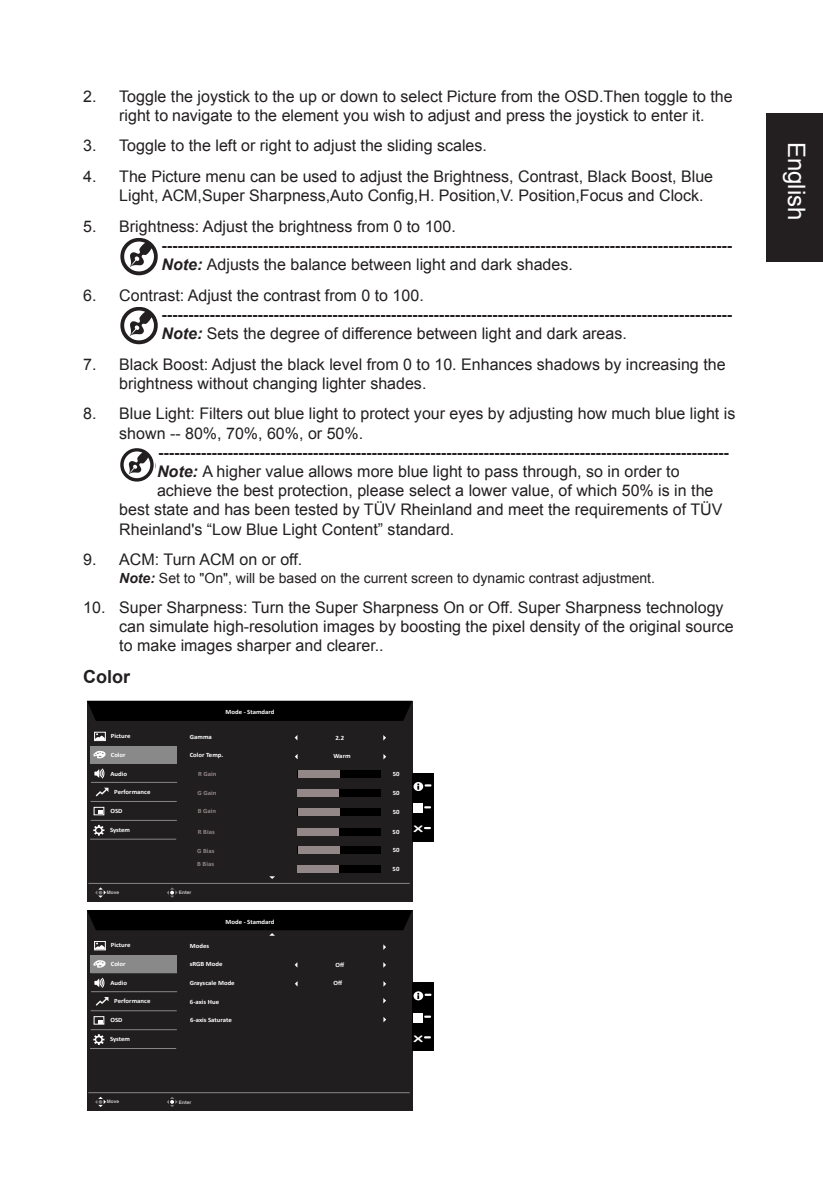
<style>
.page{position:relative;width:823px;height:1191px;background:#fff}
.page>*{position:absolute;margin:0;border:0;box-sizing:border-box;transform-origin:0 0}
.t1{font:24px "Arial";color:#fff}
.Heading1{font:700 18px "Arial";color:#231f20}
.t2{font:16px/19.2px "Arial";color:#231f20}
.t3{font:700 16px/19.2px "Arial";color:#231f20}
.t4{font:14px "Arial";color:#231f20}
.t5{font:9px "Arial Rounded MT Bold";color:#fff;scale:1.79 1}
.t6{font:700 6.4px "Calibri";color:#fff;scale:1.04 1}
.t7{font:700 6.4px "Calibri";color:#938787;scale:1.04 1}
.t8{font:4.6px "JQ Zong Yi FT";color:#cbcbcb;scale:1.04 1}
.s1{font-weight:400}
.s2{font-style:italic}
.s3{font-weight:700;font-style:italic}
</style>
<div class="page">
<div style="left:765px;top:113px;width:57px;height:149px;background:#231f20"></div>
<svg style="left:120px;top:238px;width:38px;height:38px"></svg>
<svg style="left:120px;top:307px;width:38px;height:38px"></svg>
<svg style="left:120px;top:449px;width:34px;height:33px"></svg>
<div style="left:87px;top:700px;width:325px;height:201px;background:#201e1f"></div>
<svg style="left:87px;top:700px;width:325px;height:21px;background:#090909"></svg>
<hr style="left:88px;top:883px;width:321px;height:1px;background:#898989">
<svg style="left:383px;top:754px;width:3px;height:5px"></svg>
<svg style="left:94px;top:768px;width:11px;height:11px"></svg>
<hr style="left:90px;top:838px;width:86px;height:1px;background:#898989">
<hr style="left:91px;top:820px;width:86px;height:1px;background:#898989">
<hr style="left:90px;top:801px;width:87px;height:1px;background:#898989">
<hr style="left:91px;top:782px;width:86px;height:1px;background:#898989">
<hr style="left:90px;top:763px;width:87px;height:1px;background:#898989">
<div style="left:94px;top:807px;width:10px;height:8px;border:1px solid #fff"></div>
<svg style="left:98px;top:810px;width:4px;height:3px"></svg>
<div style="left:90px;top:746px;width:87px;height:17px;background:#898989"></div>
<svg style="left:93px;top:825px;width:11px;height:10px"></svg>
<div style="left:94px;top:732px;width:12px;height:9px;border:1px solid #fff"></div>
<svg style="left:95px;top:733px;width:10px;height:7px"></svg>
<svg style="left:93px;top:750px;width:13px;height:8px"></svg>
<div style="left:297px;top:809px;width:83px;height:7px;background:#000"></div>
<div style="left:297px;top:809px;width:42px;height:7px;background:#938787"></div>
<div style="left:297px;top:789px;width:83px;height:7px;background:#000"></div>
<div style="left:297px;top:789px;width:42px;height:7px;background:#938787"></div>
<div style="left:297px;top:770px;width:83px;height:7px;background:#000"></div>
<div style="left:297px;top:770px;width:42px;height:7px;background:#938787"></div>
<div style="left:412px;top:772px;width:21px;height:69px;background:#000"></div>
<svg style="left:424px;top:827px;width:7px;height:2px"></svg>
<svg style="left:95px;top:887px;width:11px;height:10px"></svg>
<svg style="left:167px;top:887px;width:10px;height:10px"></svg>
<svg style="left:413px;top:803px;width:18px;height:10px"></svg>
<div style="left:297px;top:828px;width:83px;height:7px;background:#000"></div>
<div style="left:297px;top:828px;width:42px;height:7px;background:#938787"></div>
<svg style="left:413px;top:782px;width:19px;height:9px"></svg>
<svg style="left:269px;top:876px;width:6px;height:3px"></svg>
<svg style="left:96px;top:787px;width:12px;height:9px"></svg>
<div style="left:297px;top:846px;width:83px;height:7px;background:#000"></div>
<div style="left:297px;top:846px;width:42px;height:7px;background:#938787"></div>
<div style="left:297px;top:865px;width:83px;height:7px;background:#000"></div>
<div style="left:297px;top:865px;width:42px;height:7px;background:#938787"></div>
<div style="left:87px;top:910px;width:325px;height:200px;background:#201e1f"></div>
<hr style="left:88px;top:1092px;width:321px;height:1px;background:#898989">
<svg style="left:383px;top:981px;width:3px;height:5px"></svg>
<svg style="left:94px;top:977px;width:11px;height:11px"></svg>
<hr style="left:90px;top:1048px;width:86px;height:1px;background:#898989">
<hr style="left:91px;top:1029px;width:86px;height:1px;background:#898989">
<hr style="left:90px;top:1010px;width:87px;height:1px;background:#898989">
<hr style="left:91px;top:991px;width:86px;height:1px;background:#898989">
<hr style="left:90px;top:972px;width:87px;height:1px;background:#898989">
<div style="left:94px;top:1016px;width:10px;height:8px;border:1px solid #fff"></div>
<svg style="left:98px;top:1020px;width:4px;height:3px"></svg>
<div style="left:90px;top:955px;width:87px;height:17px;background:#898989"></div>
<svg style="left:93px;top:1034px;width:11px;height:11px"></svg>
<div style="left:94px;top:941px;width:12px;height:9px;border:1px solid #fff"></div>
<svg style="left:95px;top:942px;width:10px;height:7px"></svg>
<svg style="left:93px;top:960px;width:13px;height:8px"></svg>
<div style="left:412px;top:981px;width:21px;height:69px;background:#000"></div>
<svg style="left:424px;top:1036px;width:7px;height:3px"></svg>
<svg style="left:95px;top:1096px;width:11px;height:11px"></svg>
<svg style="left:167px;top:1097px;width:10px;height:10px"></svg>
<svg style="left:413px;top:1013px;width:18px;height:9px"></svg>
<svg style="left:413px;top:991px;width:19px;height:9px"></svg>
<svg style="left:87px;top:910px;width:325px;height:25px"></svg>
<svg style="left:96px;top:997px;width:12px;height:8px"></svg>
<svg style="left:383px;top:1017px;width:3px;height:5px"></svg>
<svg style="left:383px;top:998px;width:3px;height:5px"></svg>
<svg style="left:383px;top:944px;width:3px;height:6px"></svg>
<p class="t2" style="left:83px;top:87px;width:650px;text-align:center">2. Toggle the joystick to the up or down to select Picture from the OSD.Then toggle to the right to navigate to the element you wish to adjust and press the joystick to enter it.</p>
<p class="t2" style="left:83px;top:136px;width:405px">3. Toggle to the left or right to adjust the sliding scales.</p>
<p class="t2" style="left:119px;top:167px;width:595px;text-indent:-36px">4. The Picture menu can be used to adjust the Brightness, Contrast, Black Boost, Blue<br>Light, ACM,Super Sharpness,Auto Config,H. Position,V. Position,Focus and Clock.</p>
<p class="t3" style="left:161px;top:217px;width:572px;text-indent:-78px"><span class="s1">5. Brightness: Adjust the brightness from 0 to 100. </span>‑----------------------------------------------------------------------------------------------------------<br><span class="s2">Note:</span> <span class="s1">Adjusts the balance between light and dark shades.</span></p>
<p class="t3" style="left:161px;top:286px;width:572px;text-indent:-78px"><span class="s1">6. Contrast: Adjust the contrast from 0 to 100. </span>‑----------------------------------------------------------------------------------------------------------<br><span class="s2">Note:</span> <span class="s1">Sets the degree of difference between light and dark areas.</span></p>
<p class="t2" style="left:119px;top:354px;width:607px;text-indent:-36px">7. Black Boost: Adjust the black level from 0 to 10. Enhances shadows by increasing the brightness without changing lighter shades.</p>
<p class="t2" style="left:83px;top:404px;width:653px">8. Blue Light: Filters out blue light to protect your eyes by adjusting how much blue light is</p>
<p class="t2" style="left:119px;top:423px;width:245px">shown -- 80%, 70%, 60%, or 50%.</p>
<p class="t3" style="left:158px;top:443px;width:572px">‑----------------------------------------------------------------------------------------------------------</p>
<p class="t2" style="left:157px;top:462px;width:523px"><span class="s3">Note:</span> A higher value allows more blue light to pass through, so in order to</p>
<p class="t2" style="left:157px;top:481px;width:557px">achieve the best protection, please select a lower value, of which 50% is in the</p>
<p class="t2" style="left:119px;top:500px;width:604px">best state and has been tested by TÜV Rheinland and meet the requirements of TÜV</p>
<p class="t2" style="left:119px;top:519px;width:336px">Rheinland's “Low Blue Light Content” standard.</p>
<p class="t2" style="left:83px;top:550px;width:220px">9. ACM: Turn ACM on or off.</p>
<p class="t4" style="left:119px;top:568px;width:537px"><span class="s3">Note:</span> Set to "On", will be based on the current screen to dynamic contrast adjustment.</p>
<p class="t2" style="left:119px;top:597px;width:615px;text-indent:-36px">10. Super Sharpness: Turn the Super Sharpness On or Off. Super Sharpness technology can simulate high-resolution images by boosting the pixel density of the original source to make images sharper and clearer..</p>
<p class="Heading1" style="left:83px;top:665px;width:48px">Color</p>
<p class="t6" style="left:225px;top:708px;width:49px">Mode - Stamdard</p>
<p class="t6" style="left:335px;top:734px;width:10px">2.2</p>
<p class="t6" style="left:333px;top:752px;width:18px">Warm</p>
<p class="t6" style="left:110px;top:769px;width:18px">Audio</p>
<p class="t6" style="left:110px;top:807px;width:13px">OSD</p>
<p class="t6" style="left:110px;top:826px;width:21px">System</p>
<p class="t6" style="left:111px;top:732px;width:21px">Picture</p>
<p class="t6" style="left:111px;top:750px;width:16px">Color</p>
<p class="t6" style="left:190px;top:732px;width:23px">Gamma</p>
<p class="t6" style="left:189px;top:751px;width:34px">Color Temp.</p>
<p class="t7" style="left:198px;top:770px;width:19px">R Gain</p>
<p class="t7" style="left:197px;top:788px;width:20px">G Gain</p>
<p class="t7" style="left:198px;top:807px;width:19px">B Gain</p>
<p class="t6" style="left:392px;top:769px;width:8px">50</p>
<p class="t6" style="left:114px;top:788px;width:36px">Performance</p>
<p class="t6" style="left:392px;top:789px;width:8px">50</p>
<p class="t6" style="left:392px;top:808px;width:8px">50</p>
<p class="t5" style="left:413px;top:823px;width:7px">X</p>
<p class="t6" style="left:392px;top:828px;width:8px">50</p>
<p class="t7" style="left:198px;top:828px;width:18px">R Bias</p>
<p class="t7" style="left:197px;top:846px;width:18px">G Bias</p>
<p class="t6" style="left:392px;top:845px;width:8px">50</p>
<p class="t6" style="left:392px;top:864px;width:8px">50</p>
<p class="t7" style="left:197px;top:860px;width:18px">B Bias</p>
<p class="t8" style="left:107px;top:890px;width:13px">Move</p>
<p class="t8" style="left:179px;top:890px;width:13px">Enter</p>
<p class="t6" style="left:225px;top:917px;width:49px">Mode - Stamdard</p>
<p class="t6" style="left:111px;top:941px;width:21px">Picture</p>
<p class="t6" style="left:111px;top:960px;width:16px">Color</p>
<p class="t6" style="left:190px;top:942px;width:20px">Modes</p>
<p class="t6" style="left:189px;top:960px;width:33px">sRGB Mode</p>
<p class="t6" style="left:189px;top:979px;width:45px">Grayscale Mode</p>
<p class="t6" style="left:190px;top:997px;width:29px">6-axis Hue</p>
<p class="t6" style="left:190px;top:1016px;width:41px">6-axis Saturate</p>
<p class="t6" style="left:335px;top:961px;width:10px">Off</p>
<p class="t6" style="left:110px;top:978px;width:18px">Audio</p>
<p class="t6" style="left:333px;top:979px;width:10px">Off</p>
<p class="t6" style="left:110px;top:1016px;width:13px">OSD</p>
<p class="t6" style="left:110px;top:1035px;width:21px">System</p>
<p class="t6" style="left:114px;top:997px;width:36px">Performance</p>
<p class="t8" style="left:107px;top:1099px;width:13px">Move</p>
<p class="t8" style="left:179px;top:1099px;width:13px">Enter</p>
<p class="t5" style="left:413px;top:1033px;width:7px">X</p>
<h1 class="t1" style="left:811px;top:142px;width:80px;rotate:90deg">English</h1>
</div>
